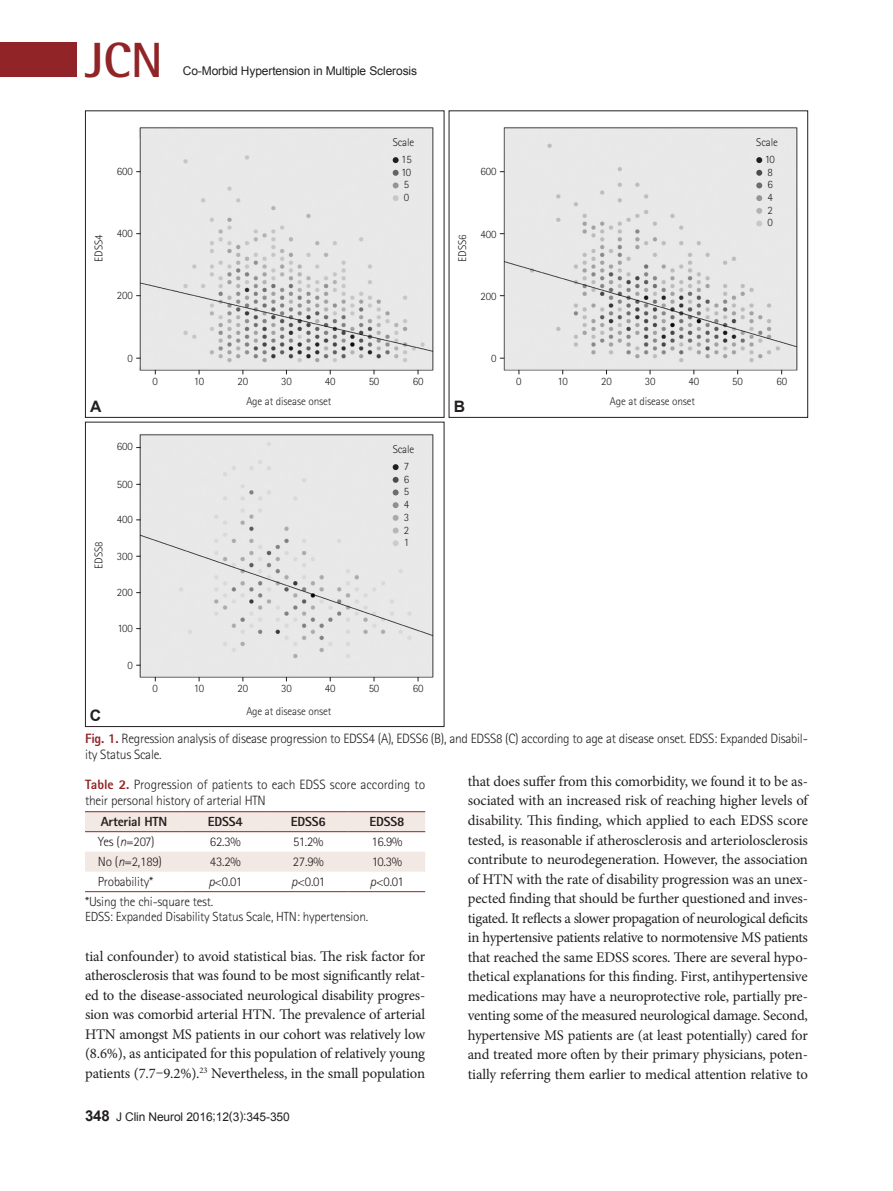
<style>
.page{position:relative;width:893px;height:1191px;background:#fff}
.page>*{position:absolute;margin:0;border:0;box-sizing:border-box;transform-origin:0 0}
.t1{font:700 49.5px "Rotis Semi Sans Std";color:#912427}
.t2{font:700 15.75px "Arial";color:#231f20}
.본문1{font:14.7px/19.5px "Minion Pro";letter-spacing:-.01em;color:#231f20;text-align:justify}
.그림제목{font:300 13.5px/15.8px "Rotis Sans Serif Std";letter-spacing:-.02em;color:#231f20}
.표제목{font:300 13.5px/15.8px "Rotis Sans Serif Std";letter-spacing:-.005em;color:#231f20}
.표본문{font:300 13.2px "Rotis Sans Serif Std";letter-spacing:-.015em;color:#231f20}
.표설명{font:300 13.2px "Rotis Sans Serif Std";letter-spacing:-.015em;color:#231f20}
.표본문-2{font:800 13.2px "Rotis Sans Serif Std";letter-spacing:-.015em;color:#231f20}
.t3{font:12px "Arial";letter-spacing:-.01em;color:#231f20}
.그래프_글{font:300 11.25px "Rotis Sans Serif Std";letter-spacing:-.01em;color:#231f20}
.s1{font-weight:800;color:#912427}
.s2{font-style:italic}
.s3{font-weight:700;font-size:15px}
</style>
<div class="page">
<div style="left:0;top:43px;width:77px;height:34px;background:#912427"></div>
<svg style="left:85px;top:812px;width:340px;height:59px"></svg>
<hr style="left:85px;top:811px;width:98px;height:1px;background:#912427">
<hr style="left:183px;top:811px;width:85px;height:1px;background:#912427">
<hr style="left:268px;top:811px;width:81px;height:1px;background:#912427">
<hr style="left:349px;top:811px;width:76px;height:1px;background:#912427">
<hr style="left:85px;top:891px;width:98px;height:1px;background:#912427">
<hr style="left:183px;top:891px;width:85px;height:1px;background:#912427">
<hr style="left:268px;top:891px;width:81px;height:1px;background:#912427">
<hr style="left:349px;top:891px;width:76px;height:1px;background:#912427">
<hr style="left:85px;top:831px;width:98px;height:1px;background:#912427">
<hr style="left:183px;top:831px;width:85px;height:1px;background:#912427">
<hr style="left:268px;top:831px;width:81px;height:1px;background:#912427">
<hr style="left:349px;top:831px;width:76px;height:1px;background:#912427">
<img style="left:136px;top:127px;width:298px;height:248px">
<svg style="left:393px;top:157px;width:6px;height:6px"></svg>
<svg style="left:393px;top:170px;width:6px;height:6px"></svg>
<svg style="left:393px;top:182px;width:6px;height:6px"></svg>
<svg style="left:393px;top:195px;width:6px;height:6px"></svg>
<img style="left:136px;top:434px;width:298px;height:248px">
<div style="left:85px;top:422px;width:359px;height:305px;border:1px solid #231f20"></div>
<svg style="left:393px;top:464px;width:6px;height:6px"></svg>
<svg style="left:393px;top:477px;width:6px;height:6px"></svg>
<svg style="left:393px;top:489px;width:6px;height:6px"></svg>
<svg style="left:393px;top:502px;width:6px;height:6px"></svg>
<svg style="left:393px;top:515px;width:6px;height:6px"></svg>
<svg style="left:393px;top:527px;width:6px;height:6px"></svg>
<svg style="left:393px;top:540px;width:6px;height:6px"></svg>
<img style="left:499px;top:127px;width:299px;height:248px">
<svg style="left:756px;top:157px;width:6px;height:6px"></svg>
<svg style="left:756px;top:170px;width:6px;height:6px"></svg>
<svg style="left:756px;top:182px;width:6px;height:6px"></svg>
<svg style="left:756px;top:195px;width:6px;height:6px"></svg>
<svg style="left:756px;top:208px;width:6px;height:6px"></svg>
<svg style="left:756px;top:220px;width:6px;height:6px"></svg>
<h1 class="t1" style="left:85px;top:30px;width:80px">JCN</h1>
<p class="그래프_글" style="left:117px;top:165px;width:18px">600</p>
<p class="그래프_글" style="left:92px;top:262px;width:28px;rotate:-90deg">EDSS4</p>
<p class="그래프_글" style="left:117px;top:227px;width:18px">400</p>
<p class="그래프_글" style="left:117px;top:289px;width:18px">200</p>
<p class="그래프_글" style="left:128px;top:351px;width:7px">0</p>
<p class="t3" style="left:183px;top:63px;width:236px">Co-Morbid Hypertension in Multiple Sclerosis</p>
<p class="그래프_글" style="left:393px;top:136px;width:23px">Scale</p>
<p class="그래프_글" style="left:401px;top:153px;width:12px">15</p>
<p class="그래프_글" style="left:401px;top:165px;width:12px">10</p>
<p class="그래프_글" style="left:404px;top:178px;width:7px">5</p>
<p class="그래프_글" style="left:404px;top:191px;width:7px">0</p>
<p class="t2" style="left:90px;top:396px;width:13px">A</p>
<p class="그래프_글" style="left:92px;top:568px;width:28px;rotate:-90deg">EDSS8</p>
<p class="그래프_글" style="left:117px;top:440px;width:18px">600</p>
<p class="그래프_글" style="left:117px;top:477px;width:18px">500</p>
<p class="그래프_글" style="left:117px;top:513px;width:18px">400</p>
<p class="그래프_글" style="left:117px;top:549px;width:18px">300</p>
<p class="그래프_글" style="left:117px;top:585px;width:18px">200</p>
<p class="그래프_글" style="left:117px;top:621px;width:17px">100</p>
<p class="그래프_글" style="left:128px;top:658px;width:7px">0</p>
<p class="t2" style="left:90px;top:705px;width:13px">C</p>
<p class="그래프_글" style="left:153px;top:375px;width:7px">0</p>
<p class="그래프_글" style="left:194px;top:375px;width:12px">10</p>
<p class="그래프_글" style="left:238px;top:375px;width:12px">20</p>
<p class="그래프_글" style="left:281px;top:375px;width:12px">30</p>
<p class="그래프_글" style="left:325px;top:375px;width:12px">40</p>
<p class="그래프_글" style="left:369px;top:375px;width:12px">50</p>
<p class="그래프_글" style="left:413px;top:375px;width:12px">60</p>
<p class="그래프_글" style="left:246px;top:395px;width:87px">Age at disease onset</p>
<p class="그래프_글" style="left:393px;top:443px;width:23px">Scale</p>
<p class="그래프_글" style="left:404px;top:460px;width:7px">7</p>
<p class="그래프_글" style="left:404px;top:472px;width:7px">6</p>
<p class="그래프_글" style="left:404px;top:485px;width:7px">5</p>
<p class="그래프_글" style="left:404px;top:498px;width:7px">4</p>
<p class="그래프_글" style="left:404px;top:510px;width:7px">3</p>
<p class="그래프_글" style="left:404px;top:523px;width:7px">2</p>
<p class="그래프_글" style="left:404px;top:536px;width:7px">1</p>
<p class="그래프_글" style="left:153px;top:682px;width:7px">0</p>
<p class="그래프_글" style="left:194px;top:682px;width:12px">10</p>
<p class="그래프_글" style="left:238px;top:682px;width:12px">20</p>
<p class="그래프_글" style="left:281px;top:682px;width:12px">30</p>
<p class="그래프_글" style="left:325px;top:682px;width:12px">40</p>
<p class="그래프_글" style="left:369px;top:682px;width:12px">50</p>
<p class="그래프_글" style="left:413px;top:682px;width:12px">60</p>
<p class="그래프_글" style="left:246px;top:704px;width:87px">Age at disease onset</p>
<p class="그래프_글" style="left:481px;top:164px;width:18px">600</p>
<p class="그래프_글" style="left:456px;top:262px;width:28px;rotate:-90deg">EDSS6</p>
<p class="그래프_글" style="left:481px;top:227px;width:18px">400</p>
<p class="그래프_글" style="left:481px;top:289px;width:18px">200</p>
<p class="그래프_글" style="left:756px;top:136px;width:23px">Scale</p>
<p class="그래프_글" style="left:765px;top:153px;width:12px">10</p>
<p class="그래프_글" style="left:767px;top:165px;width:7px">8</p>
<p class="그래프_글" style="left:767px;top:178px;width:7px">6</p>
<p class="그래프_글" style="left:767px;top:191px;width:7px">4</p>
<p class="그래프_글" style="left:767px;top:203px;width:7px">2</p>
<p class="그래프_글" style="left:767px;top:216px;width:7px">0</p>
<p class="t2" style="left:454px;top:396px;width:13px">B</p>
<p class="그래프_글" style="left:491px;top:351px;width:7px">0</p>
<p class="그래프_글" style="left:516px;top:375px;width:7px">0</p>
<p class="그래프_글" style="left:558px;top:375px;width:12px">10</p>
<p class="그래프_글" style="left:601px;top:375px;width:12px">20</p>
<p class="그래프_글" style="left:645px;top:375px;width:12px">30</p>
<p class="그래프_글" style="left:688px;top:375px;width:12px">40</p>
<p class="그래프_글" style="left:732px;top:375px;width:12px">50</p>
<p class="그래프_글" style="left:776px;top:375px;width:12px">60</p>
<p class="그래프_글" style="left:610px;top:395px;width:87px">Age at disease onset</p>
<p class="그림제목" style="left:85px;top:731px;width:724px"><span class="s1">Fig. 1.</span> Regression analysis of disease progression to EDSS4 (A), EDSS6 (B), and EDSS8 (C) according to age at disease onset. EDSS: Expanded Disabil&shy;ity Status Scale.</p>
<p class="표제목" style="left:85px;top:776px;width:342px"><span class="s1">Table 2.</span> Progression of patients to each EDSS score according to their personal history of arterial HTN</p>
<p class="표본문-2" style="left:101px;top:813px;width:68px">Arterial HTN</p>
<p class="표본문-2" style="left:208px;top:813px;width:36px">EDSS4</p>
<p class="표본문-2" style="left:291px;top:813px;width:36px">EDSS6</p>
<p class="표본문-2" style="left:369px;top:813px;width:36px">EDSS8</p>
<p class="표본문" style="left:98px;top:834px;width:58px">Yes (<span class="s2">n</span>=207)</p>
<p class="표본문" style="left:210px;top:834px;width:32px">62.3%</p>
<p class="표본문" style="left:293px;top:834px;width:32px">51.2%</p>
<p class="표본문" style="left:371px;top:834px;width:32px">16.9%</p>
<p class="표본문" style="left:98px;top:854px;width:66px">No (<span class="s2">n</span>=2,189)</p>
<p class="표본문" style="left:210px;top:854px;width:32px">43.2%</p>
<p class="표본문" style="left:293px;top:854px;width:32px">27.9%</p>
<p class="표본문" style="left:372px;top:854px;width:32px">10.3%</p>
<p class="표본문" style="left:98px;top:874px;width:57px">Probability*</p>
<p class="표본문" style="left:208px;top:874px;width:35px"><span class="s2">p</span>&lt;0.01</p>
<p class="표본문" style="left:291px;top:874px;width:35px"><span class="s2">p</span>&lt;0.01</p>
<p class="표본문" style="left:370px;top:874px;width:35px"><span class="s2">p</span>&lt;0.01</p>
<p class="표설명" style="left:85px;top:894px;width:130px">*Using the chi-square test.</p>
<p class="표설명" style="left:85px;top:909px;width:285px">EDSS: Expanded Disability Status Scale, HTN: hypertension.</p>
<p class="본문1" style="left:85px;top:946px;width:342px">tial confounder) to avoid statistical bias. The risk factor for atherosclerosis that was found to be most significantly relat&shy;ed to the disease-associated neurological disability progres&shy;sion was comorbid arterial HTN. The prevalence of arterial HTN amongst MS patients in our cohort was relatively low (8.6%), as anticipated for this population of relatively young patients (7.7–9.2%).<sup>23</sup> Nevertheless, in the small population</p>
<p class="t3" style="left:85px;top:1108px;width:206px"><span class="s3">348</span> J Clin Neurol 2016;12(3):345-350</p>
<p class="본문1" style="left:468px;top:771px;width:342px">that does suffer from this comorbidity, we found it to be as&shy;sociated with an increased risk of reaching higher levels of disability. This finding, which applied to each EDSS score tested, is reasonable if atherosclerosis and arteriolosclerosis contribute to neurodegeneration. However, the association of HTN with the rate of disability progression was an unex&shy;pected finding that should be further questioned and inves&shy;tigated. It reflects a slower propagation of neurological deficits in hypertensive patients relative to normotensive MS patients that reached the same EDSS scores. There are several hypo&shy;thetical explanations for this finding. First, antihypertensive medications may have a neuroprotective role, partially pre&shy;venting some of the measured neurological damage. Second, hypertensive MS patients are (at least potentially) cared for and treated more often by their primary physicians, poten&shy;tially referring them earlier to medical attention relative to</p>
</div>
